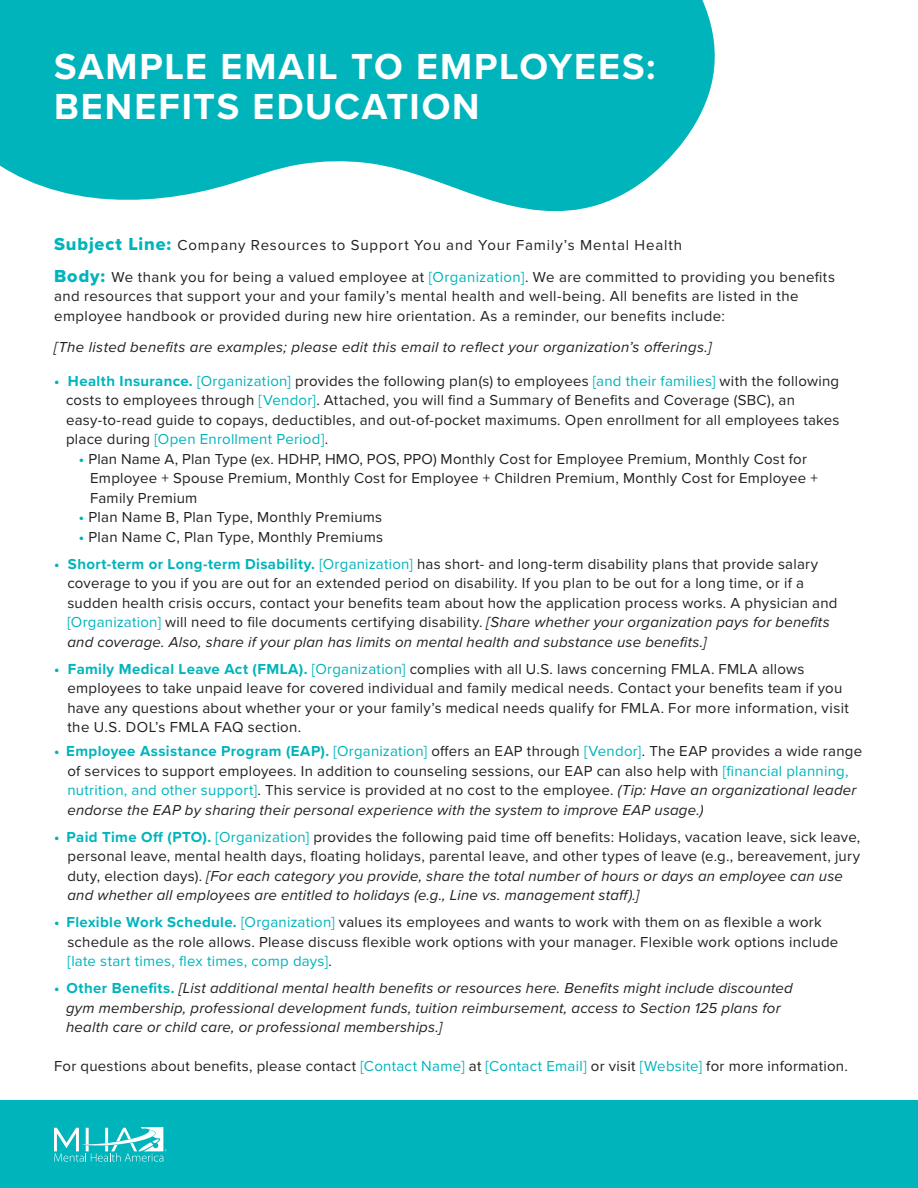
<style>
.page{position:relative;width:918px;height:1188px;background:#fff}
.page>*{position:absolute;margin:0;border:0;box-sizing:border-box;transform-origin:0 0}
.AR_Block{font:700 37.5px "Proxima Nova";letter-spacing:.05em;color:#fff}
.AR_Block-2{font:15px/19.5px "Proxima Nova";letter-spacing:.02em;color:#231f20}
.AR_Block-3{font:italic 15px "Proxima Nova";letter-spacing:.015em;color:#231f20}
.AR_Block-4{font:15px "Proxima Nova";letter-spacing:.015em;color:#00b4bc}
.AR_Block-5{font:15px "Proxima Nova";letter-spacing:.055em;color:#231f20}
.s1{font-family:"Proxima Nova Extrabld";font-size:18px;color:#00b4bc}
.s2{color:#00b4bc}
.s3{font-weight:700;color:#00b4bc}
.s4{color:#231f20}
.s5{font-style:italic}
.s6{font-style:normal}
.s7{font-weight:700;font-style:normal;color:#00b4bc}
</style>
<div class="page">
<div style="left:0;top:1101px;width:918px;height:87px;background:#00b4bc"></div>
<svg style="left:0;top:0;width:715px;height:211px;background:#22bec5"></svg>
<svg style="left:54px;top:1127px;width:113px;height:35px"></svg>
<p class="AR_Block" style="left:54px;top:39px;width:603px">SAMPLE EMAIL TO EMPLOYEES:</p>
<p class="AR_Block" style="left:54px;top:79px;width:427px">BENEFITS EDUCATION</p>
<p class="AR_Block-5" style="left:54px;top:234px;width:630px"><span class="s1">Subject Line:</span> Company Resources to Support You and Your Family’s Mental Health</p>
<p class="AR_Block-2" style="left:54px;top:266px;width:782px"><span class="s1">Body:</span> We thank you for being a valued employee at <span class="s2">[Organization]</span>. We are committed to providing you benefits and resources that support your and your family’s mental health and well-being. All benefits are listed in the employee handbook or provided during new hire orientation. As a reminder, our benefits include:</p>
<p class="AR_Block-3" style="left:54px;top:336px;width:659px">[The listed benefits are examples; please edit this email to reflect your organization’s offerings.]</p>
<p class="AR_Block-2" style="left:54px;top:371px;width:787px"><span class="s3">• Health Insurance.</span> <span class="s2">[Organization]</span> provides the following plan(s) to employees <span class="s2">[and their families]</span> with the following</p>
<p class="AR_Block-2" style="left:66px;top:390px;width:731px">costs to employees through <span class="s2">[Vendor]</span>. Attached, you will find a Summary of Benefits and Coverage (SBC), an</p>
<p class="AR_Block-2" style="left:66px;top:410px;width:775px">easy-to-read guide to copays, deductibles, and out-of-pocket maximums. Open enrollment for all employees takes</p>
<p class="AR_Block-4" style="left:66px;top:428px;width:264px"><span class="s4">place during</span> [Open Enrollment Period]<span class="s4">.</span></p>
<p class="AR_Block-2" style="left:79px;top:449px;width:730px"><span class="s3">•</span> Plan Name A, Plan Type (ex. HDHP, HMO, POS, PPO) Monthly Cost for Employee Premium, Monthly Cost for</p>
<p class="AR_Block-2" style="left:90px;top:468px;width:729px">Employee + Spouse Premium, Monthly Cost for Employee + Children Premium, Monthly Cost for Employee +</p>
<p class="AR_Block-2" style="left:90px;top:488px;width:109px">Family Premium</p>
<p class="AR_Block-2" style="left:79px;top:507px;width:305px"><span class="s3">•</span> Plan Name B, Plan Type, Monthly Premiums</p>
<p class="AR_Block-2" style="left:79px;top:527px;width:306px"><span class="s3">•</span> Plan Name C, Plan Type, Monthly Premiums</p>
<p class="AR_Block-2" style="left:54px;top:554px;width:766px"><span class="s3">• Short-term or Long-term Disability.</span> <span class="s2">[Organization]</span> has short- and long-term disability plans that provide salary</p>
<p class="AR_Block-2" style="left:67px;top:573px;width:738px">coverage to you if you are out for an extended period on disability. If you plan to be out for a long time, or if a</p>
<p class="AR_Block-2" style="left:67px;top:593px;width:772px">sudden health crisis occurs, contact your benefits team about how the application process works. A physician and <span class="s2">[Organization]</span> will need to file documents certifying disability. <span class="s5">[Share whether your organization pays for benefits</span></p>
<p class="AR_Block-3" style="left:67px;top:631px;width:641px">and coverage. Also, share if your plan has limits on mental health and substance use benefits.]</p>
<p class="AR_Block-2" style="left:54px;top:659px;width:752px"><span class="s3">• Family Medical Leave Act (FMLA).</span> <span class="s2">[Organization]</span> complies with all U.S. laws concerning FMLA. FMLA allows</p>
<p class="AR_Block-2" style="left:67px;top:678px;width:776px">employees to take unpaid leave for covered individual and family medical needs. Contact your benefits team if you</p>
<p class="AR_Block-2" style="left:67px;top:698px;width:783px">have any questions about whether your or your family’s medical needs qualify for FMLA. For more information, visit</p>
<p class="AR_Block-2" style="left:67px;top:717px;width:235px">the U.S. DOL’s FMLA FAQ section.</p>
<p class="AR_Block-2" style="left:54px;top:741px;width:810px"><span class="s3">• Employee Assistance Program (EAP).</span> <span class="s2">[Organization]</span> offers an EAP through <span class="s2">[Vendor]</span>. The EAP provides a wide range</p>
<p class="AR_Block-2" style="left:67px;top:761px;width:783px">of services to support employees. In addition to counseling sessions, our EAP can also help with <span class="s2">[financial planning,</span></p>
<p class="AR_Block-2" style="left:67px;top:780px;width:791px"><span class="s2">nutrition, and other support]</span>. This service is provided at no cost to the employee. <span class="s5">(Tip: Have an organizational leader</span></p>
<p class="AR_Block-3" style="left:67px;top:799px;width:638px">endorse the EAP by sharing their personal experience with the system to improve EAP usage.)</p>
<p class="AR_Block-2" style="left:54px;top:827px;width:808px"><span class="s3">• Paid Time Off (PTO).</span> <span class="s2">[Organization]</span> provides the following paid time off benefits: Holidays, vacation leave, sick leave,</p>
<p class="AR_Block-2" style="left:67px;top:846px;width:794px">personal leave, mental health days, floating holidays, parental leave, and other types of leave (e.g., bereavement, jury</p>
<p class="AR_Block-3" style="left:67px;top:865px;width:777px"><span class="s6">duty, election days).</span> [For each category you provide, share the total number of hours or days an employee can use</p>
<p class="AR_Block-3" style="left:67px;top:884px;width:573px">and whether all employees are entitled to holidays (e.g., Line vs. management staff).]</p>
<p class="AR_Block-2" style="left:54px;top:912px;width:769px"><span class="s3">• Flexible Work Schedule.</span> <span class="s2">[Organization]</span> values its employees and wants to work with them on as flexible a work</p>
<p class="AR_Block-2" style="left:67px;top:932px;width:772px">schedule as the role allows. Please discuss flexible work options with your manager. Flexible work options include</p>
<p class="AR_Block-4" style="left:67px;top:950px;width:266px">[late start times, flex times, comp days]<span class="s4">.</span></p>
<p class="AR_Block-3" style="left:54px;top:977px;width:740px"><span class="s7">• Other Benefits.</span> [List additional mental health benefits or resources here. Benefits might include discounted</p>
<p class="AR_Block-3" style="left:66px;top:997px;width:716px">gym membership, professional development funds, tuition reimbursement, access to Section 125 plans for</p>
<p class="AR_Block-3" style="left:66px;top:1016px;width:377px">health care or child care, or professional memberships.]</p>
<p class="AR_Block-2" style="left:54px;top:1056px;width:796px">For questions about benefits, please contact <span class="s2">[Contact Name]</span> at <span class="s2">[Contact Email]</span> or visit <span class="s2">[Website]</span> for more information.</p>
</div>
